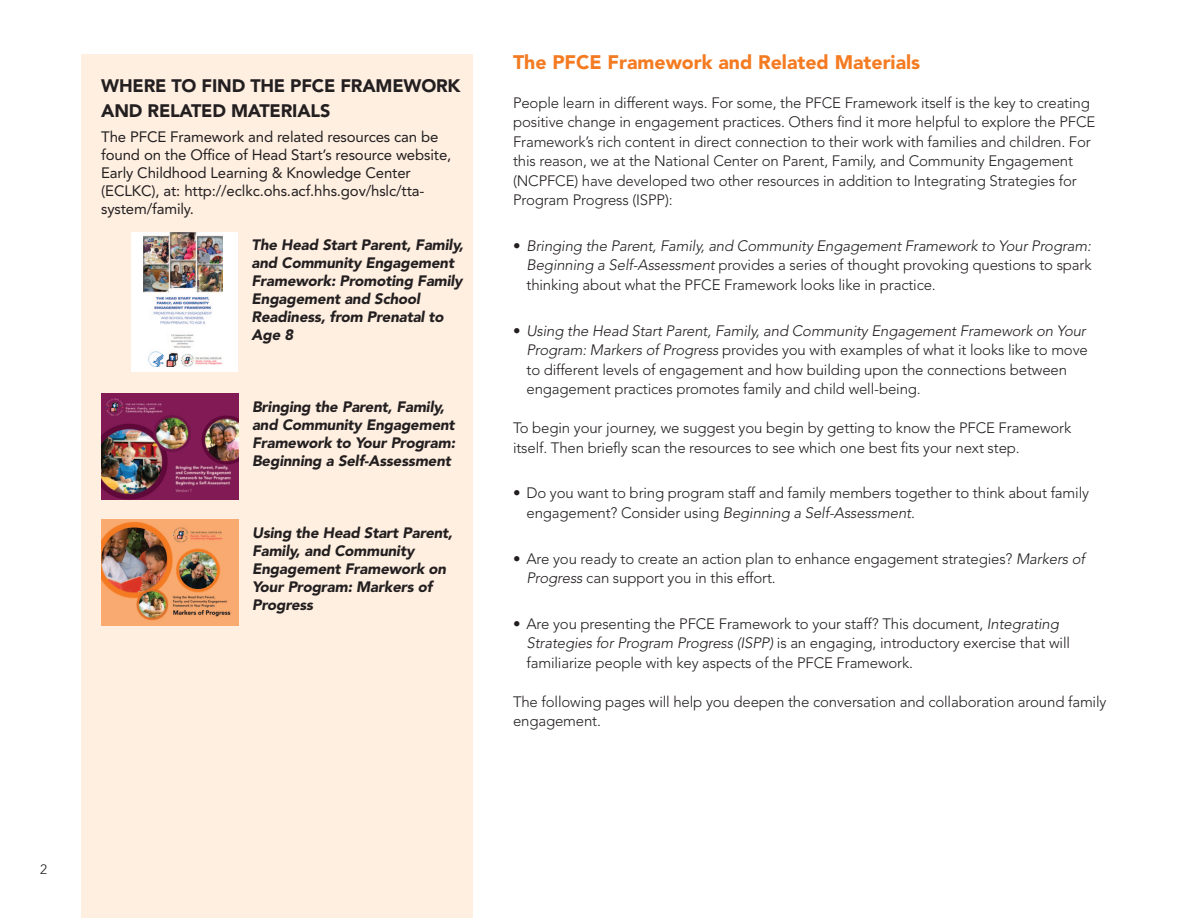
<style>
.page{position:relative;width:1188px;height:918px;background:#fff}
.page>*{position:absolute;margin:0;border:0;box-sizing:border-box;transform-origin:0 0}
.HEAD01{font:900 19.5px "Avenir LT Std";color:#f47b21}
.t1{font:900 18px/24.8px "Avenir LT Std";letter-spacing:-.01em;color:#231f20}
.TEXT{font:300 15px/19.5px "Avenir LT Std";letter-spacing:-.01em;color:#231f20}
.t2{font:italic 900 15px/18px "Avenir LT Std";letter-spacing:-.01em;color:#231f20}
.t3{font:15px/18px "Avenir LT Std";letter-spacing:-.01em;color:#231f20}
.t4{font:300 13.5px "Avenir LT Std";color:#231f20}
.s1{font-style:italic}
</style>
<div class="page">
<div style="left:81px;top:54px;width:391px;height:864px;background:#feefe1"></div>
<div style="left:131px;top:232px;width:107px;height:140px;background:#fff"></div>
<img style="left:143px;top:233px;width:80px;height:134px">
<img style="left:101px;top:394px;width:138px;height:106px">
<img style="left:101px;top:520px;width:138px;height:106px">
<p class="t4" style="left:40px;top:862px;width:9px">2</p>
<p class="t1" style="left:101px;top:74px;width:361px">WHERE TO FIND THE PFCE FRAMEWORK<br>AND RELATED MATERIALS</p>
<p class="t3" style="left:101px;top:128px;width:352px">The PFCE Framework and related resources can be found on the Office of Head Start’s resource website, Early Childhood Learning &amp; Knowledge Center (ECLKC), at: http://eclkc.ohs.acf.hhs.gov/hslc/tta&shy;system/family.</p>
<p class="t2" style="left:252px;top:236px;width:214px">The Head Start Parent, Family, and Community Engagement<br>Framework: Promoting Family<br>Engagement and School<br>Readiness, from Prenatal to<br>Age 8</p>
<p class="t2" style="left:252px;top:398px;width:205px">Bringing the Parent, Family, and Community Engagement<br>Framework to Your Program:<br>Beginning a Self-Assessment</p>
<p class="t2" style="left:252px;top:524px;width:202px">Using the Head Start Parent,<br>Family, and Community<br>Engagement Framework on<br>Your Program: Markers of<br>Progress</p>
<h2 class="HEAD01" style="left:513px;top:50px;width:409px">The PFCE Framework and Related Materials</h2>
<p class="TEXT" style="left:513px;top:93px;width:584px">People learn in different ways. For some, the PFCE Framework itself is the key to creating positive change in engagement practices. Others find it more helpful to explore the PFCE Framework’s rich content in direct connection to their work with families and children. For this reason, we at the National Center on Parent, Family, and Community Engagement (NCPFCE) have developed two other resources in addition to Integrating Strategies for Program Progress (ISPP):</p>
<p class="TEXT" style="left:526px;top:236px;width:567px;text-align:justify;text-indent:-14px">• <span class="s1">Bringing the Parent, Family, and Community Engagement Framework to Your Program:<br>Beginning a Self-Assessment</span> provides a series of thought provoking questions to spark thinking about what the PFCE Framework looks like in practice.</p>
<p class="TEXT" style="left:526px;top:321px;width:563px;text-indent:-14px">• <span class="s1">Using the Head Start Parent, Family, and Community Engagement Framework on Your Program: Markers of Progress</span> provides you with examples of what it looks like to move to different levels of engagement and how building upon the connections between engagement practices promotes family and child well-being.</p>
<p class="TEXT" style="left:513px;top:418px;width:560px">To begin your journey, we suggest you begin by getting to know the PFCE Framework itself. Then briefly scan the resources to see which one best fits your next step.</p>
<p class="TEXT" style="left:526px;top:484px;width:564px;text-indent:-14px">• Do you want to bring program staff and family members together to think about family engagement? Consider using <span class="s1">Beginning a Self-Assessment</span>.</p>
<p class="TEXT" style="left:526px;top:549px;width:560px;text-indent:-14px">• Are you ready to create an action plan to enhance engagement strategies? <span class="s1">Markers of<br>Progress</span> can support you in this effort.</p>
<p class="TEXT" style="left:526px;top:614px;width:545px;text-indent:-13px">• Are you presenting the PFCE Framework to your staff? This document, <span class="s1">Integrating<br>Strategies for Program Progress (ISPP)</span> is an engaging, introductory exercise that will familiarize people with key aspects of the PFCE Framework.</p>
<p class="TEXT" style="left:513px;top:692px;width:595px">The following pages will help you deepen the conversation and collaboration around family engagement.</p>
</div>
